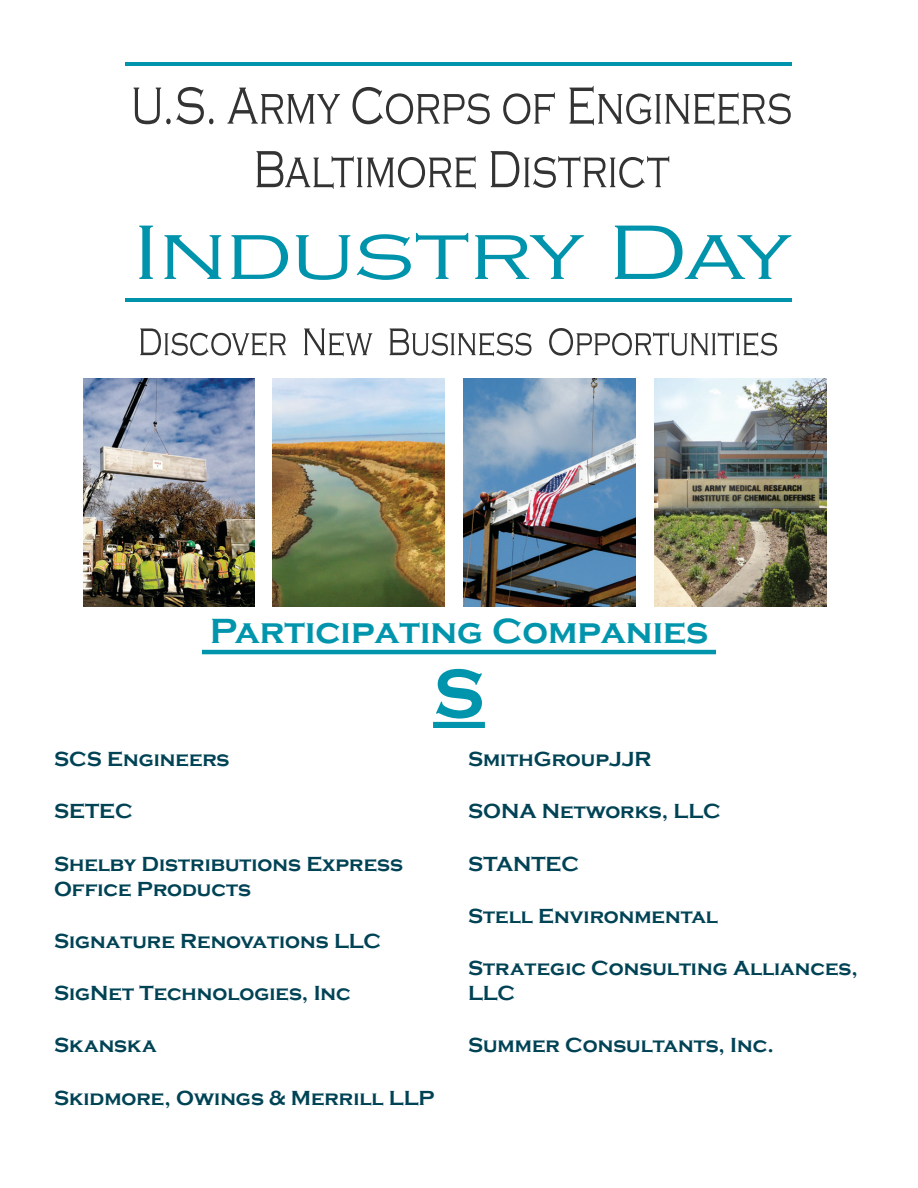
<style>
.page{position:relative;width:918px;height:1188px;background:#fff}
.page>*{position:absolute;margin:0;border:0;box-sizing:border-box;transform-origin:0 0}
.t1{font:700 72px "Copperplate Gothic";color:#0095ac}
.t2{font:700 36px "Copperplate Gothic";color:#0095ac}
.t3{font:700 21px/25.2px "Copperplate Gothic";color:#004355}
</style>
<div class="page">
<img style="left:83px;top:378px;width:172px;height:228px">
<img style="left:273px;top:378px;width:172px;height:229px">
<img style="left:464px;top:378px;width:172px;height:229px">
<img style="left:655px;top:378px;width:171px;height:229px">
<svg style="left:134px;top:87px;width:79px;height:37px"></svg>
<svg style="left:227px;top:88px;width:113px;height:36px"></svg>
<svg style="left:353px;top:87px;width:137px;height:37px"></svg>
<svg style="left:503px;top:92px;width:52px;height:32px"></svg>
<svg style="left:569px;top:86px;width:222px;height:39px"></svg>
<svg style="left:257px;top:151px;width:219px;height:38px"></svg>
<svg style="left:491px;top:151px;width:178px;height:37px"></svg>
<svg style="left:139px;top:226px;width:14px;height:53px"></svg>
<svg style="left:164px;top:235px;width:57px;height:44px"></svg>
<svg style="left:231px;top:235px;width:57px;height:44px"></svg>
<svg style="left:296px;top:235px;width:54px;height:45px"></svg>
<svg style="left:357px;top:233px;width:111px;height:47px"></svg>
<svg style="left:475px;top:235px;width:109px;height:44px"></svg>
<svg style="left:615px;top:226px;width:176px;height:53px"></svg>
<hr style="left:125px;top:63px;width:666px;height:3px;background:#0094ac">
<hr style="left:125px;top:298px;width:666px;height:4px;background:#0094ac">
<svg style="left:140px;top:328px;width:146px;height:28px"></svg>
<svg style="left:304px;top:328px;width:68px;height:28px"></svg>
<svg style="left:390px;top:328px;width:142px;height:28px"></svg>
<svg style="left:549px;top:328px;width:228px;height:28px"></svg>
<hr style="left:202px;top:650px;width:514px;height:4px;background:#0095ac">
<div style="left:433px;top:722px;width:52px;height:6px;background:#0095ac"></div>
<p class="t2" style="left:210px;top:611px;width:500px">Participating Companies</p>
<p class="t1" style="left:433px;top:654px;width:53px">S</p>
<p class="t3" style="left:54px;top:747px;width:177px">SCS Engineers</p>
<p class="t3" style="left:54px;top:799px;width:80px">SETEC</p>
<p class="t3" style="left:54px;top:851px;width:351px">Shelby Distributions Express<br>Office Products</p>
<p class="t3" style="left:54px;top:929px;width:329px">Signature Renovations LLC</p>
<p class="t3" style="left:54px;top:981px;width:298px">SigNet Technologies, Inc</p>
<p class="t3" style="left:54px;top:1033px;width:104px">Skanska</p>
<p class="t3" style="left:54px;top:1085px;width:382px">Skidmore, Owings &amp; Merrill LLP</p>
<p class="t3" style="left:468px;top:747px;width:185px">SmithGroupJJR</p>
<p class="t3" style="left:468px;top:799px;width:254px">SONA Networks, LLC</p>
<p class="t3" style="left:468px;top:851px;width:113px">STANTEC</p>
<p class="t3" style="left:468px;top:903px;width:252px">Stell Environmental</p>
<p class="t3" style="left:468px;top:956px;width:392px">Strategic Consulting Alliances,<br>LLC</p>
<p class="t3" style="left:468px;top:1033px;width:307px">Summer Consultants, Inc.</p>
</div>
